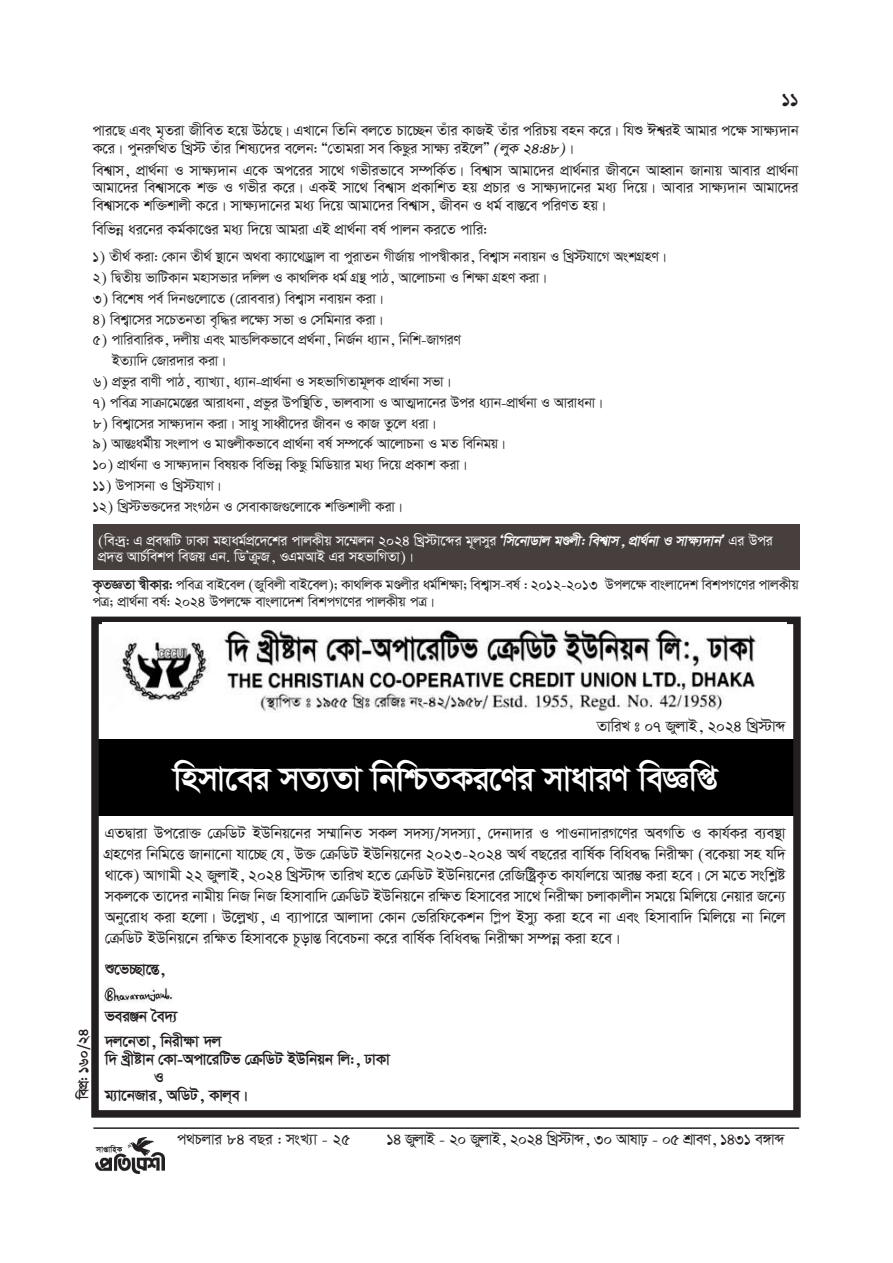
<style>
.page{position:relative;width:893px;height:1263px;background:#fff}
.page>*{position:absolute;margin:0;border:0;box-sizing:border-box;transform-origin:0 0}
.t1{font:700 39px "Sutonny MJ";color:#fff}
.t2{font:700 21px "Sutonny MJ";color:#231f20}
.t3{font:18px/21px "Sutonny MJ";color:#231f20}
.t4{font:700 18px/25.5px "Sutonny MJ";color:#231f20}
.t5{font:18px "Sutonny MJ";letter-spacing:-.02em;color:#231f20}
.t6{font:17.25px/17.2px "Sutonny MJ";color:#231f20}
.t7{font:16.5px/20.9px "Sutonny MJ";color:#231f20}
.t8{font:16.5px/16.5px "Sutonny MJ";color:#fff}
.t9{font:700 16.5px "Sutonny MJ";color:#231f20}
.s1{font-style:italic}
.s2{font-weight:700;font-style:italic}
.s3{font-weight:700}
</style>
<div class="page">
<img style="left:95px;top:1137px;width:69px;height:36px">
<hr style="left:93px;top:1127px;width:706px;height:2px;background:#231f20">
<div style="left:98px;top:739px;width:696px;height:76px;background:#000"></div>
<div style="left:91px;top:616px;width:710px;height:502px;border:8px solid #231f20"></div>
<img style="left:102px;top:623px;width:685px;height:89px">
<img style="left:104px;top:986px;width:68px;height:17px">
<div style="left:93px;top:525px;width:706px;height:45px;background:#463f3d"></div>
<p class="t2" style="left:782px;top:87px;width:18px">11</p>
<p class="t6" style="left:93px;top:123px;width:707px">CVI‡Q GES G„ZIV RXWEZ N‡Q DV‡Q| GLV‡B WZWB EJ‡Z PV‡”QB ZUVI KVRB ZUVI CWIPQ ENB K‡I| WHÏ CK^IB AVGVI C‡Ÿ MVŸ¨`VB<br>K‡I| CYBIÆWÌZ WLª÷ ZUVI WKL¨‡`I E‡JB: Ò†ZVGIV ME WKQZI MVŸ¨ IB‡JÓ <span class="s1">(jyK 24:48)</span>|</p>
<p class="t6" style="left:93px;top:163px;width:707px;text-align:justify">WEK^VM, CÖV_©BV I MVŸ¨`VB G‡K AC‡II MV‡_ MFXIFV‡E M¤ÚWK©Z| WEK^VM AVGV‡`I CÖV_©BVI RXE‡B AVNŸVB RVBVQ AVEVI CÖV_©BV AVGV‡`I WEK^VM‡K K³ I MFXI K‡I| GKB MV‡_ WEK^VM CÖKVWKZ NQ CÖPVI I MVŸ¨`V‡BI GA¨ W`‡Q| AVEVI MVŸ¨`VB AVGV‡`I WEK^VM‡K KW³KVJX K‡I| MVŸ¨`V‡BI GA¨ W`‡Q AVGV‡`I WEK^VM, RXEB I AG©EV¯Í‡E CWIYZ NQ|</p>
<p class="t6" style="left:93px;top:221px;width:395px">WEWFBŒAI‡BI KG©KV‡ÐI GA¨ W`‡Q AVGIV GB CÖV_©BV EL©CVJB KI‡Z CVWI:</p>
<p class="t7" style="left:93px;top:247px;width:575px">1) ZX_©KIV: †KVB ZX_©¯’V‡B A_EV K¨V‡_WªVJ EV CYIVZB MXR©VQ CVC¯^XKVI, WEK¦VM BEVQB I WLª÷HV‡M ASKMÖNY|</p>
<p class="t7" style="left:93px;top:268px;width:455px">2) WØZXQ FVWUKVB GNVMFVI `WJJ I KV_WJK AG©MÖŠ’CVV, AV‡JVPBV I WKŸV MÖNY KIV|</p>
<p class="t7" style="left:93px;top:289px;width:292px">3) WE‡KL CE©W`B¸‡JV‡Z (†IVEEVI) WEK¦VM BEVQB KIV|</p>
<p class="t7" style="left:93px;top:310px;width:292px">4) WEK¦V‡MI M‡PZBZV E„W×I J‡Ÿ¨ MFV I †MWGBVI KIV|</p>
<p class="t7" style="left:112px;top:330px;width:350px;text-indent:-20px">5) CVWIEVWIK, `JXQ GES GVÛWJKFV‡E CÖ_©BV, WBR©B A¨VB, WBWK-RVMIY<br>BZ¨VW` †RVI`VI KIV|</p>
<p class="t7" style="left:93px;top:372px;width:360px">6) CÖFZI EVYX CVV, E¨VL¨V, A¨VB-CÖV_©BV I MNFVWMZVG~JK CÖV_©BV MFV|</p>
<p class="t7" style="left:93px;top:393px;width:511px">7) CWEÎ MVΜV‡G‡ŠÍI AVIVABV, CÖFZI DCW¯’WZ, FVJEVMV I AVZ¥`V‡BI DCI A¨VB-CÖV_©BV I AVIVABV|</p>
<p class="t7" style="left:93px;top:414px;width:345px">8) WEK¦V‡MI MVŸ¨`VB KIV| MVAYMVAŸX‡`I RXEB I KVR ZZ‡J AIV|</p>
<p class="t7" style="left:93px;top:434px;width:414px">9) AVŠÍTAG©XQ MSJVC I GVÐJXKFV‡E CÖV_©BV EL©M¤Ú‡K©AV‡JVPBV I GZ WEWBGQ|</p>
<p class="t7" style="left:93px;top:455px;width:376px">10) CÖV_©BV I MVŸ¨`VB WELQK WEWFBŒWKQZWGWWQVI GA¨ W`‡Q CÖKVK KIV|</p>
<p class="t7" style="left:93px;top:476px;width:130px">11) DCVMBV I WLª÷HVM|</p>
<p class="t7" style="left:93px;top:497px;width:311px">12) WLª÷F³‡`I MSMVB I †MEVKVR¸‡JV‡K KW³KVJX KIV|</p>
<p class="t8" style="left:98px;top:533px;width:676px">(WE:`ª: G CÖEÜWU XVKV GNVAG©CÖ‡`‡KI CVJKXQ M‡¤§JB 2024 WLª÷V‡ÃI G~JMYI <span class="s2">ÔWM‡BVWVJ GÐJX: WEK^VM, CÖV_©BV I MVŸ¨`VBÕ</span> GI DCI<br>CÖ`Ë AVP©WEKC WERQ GB. WWÕΜZR, IGGAVB GI MNFVWMZV)|</p>
<p class="t7" style="left:93px;top:577px;width:707px;line-height:17.2px"><span class="s3">K…ZÁZV ¯^XKVI:</span> CWEÎ EVB‡EJ (RYWEJX EVB‡EJ); KV_WJK GÐJXI AG©WKŸV; WEK¦VM-EL©: 2012-2013 DCJ‡¶ EVSJV‡`K WEKCM‡YI CVJKXQ<br>CÎ; CÖV_©BV EL©: 2024 DCJ‡¶ EVSJV‡`K WEKCM‡YI CVJKXQ CÎ|</p>
<p class="t9" style="left:74px;top:1099px;width:71px;rotate:-90deg">WECÖ: 160/24</p>
<p class="t3" style="left:597px;top:717px;width:190px">ZVWIL T 07 RYJVB, 2024 WLª÷VÃ</p>
<h1 class="t1" style="left:174px;top:757px;width:544px">WNMV‡EI MZ¨ZV WBWÐZKI‡YI MVAVIY WEÁWß</h1>
<p class="t3" style="left:105px;top:823px;width:686px">GZØVIV DC‡IV³ †ΜWWU BDWBQ‡BI M¤§VWBZ MKJ M`M¨/M`M¨V, †`BV`VI I CVIBV`VIM‡YI AEMWZ I KVH©KI E¨E¯’V MÖN‡YI WBWG‡Ë RVBV‡BV HV‡”Q †H, D³ †ΜWWU BDWBQ‡BI 2023-2024 A_©EQ‡II EVWL©K WEWAE× WBIXŸV (E‡KQV MN HW` _V‡K) AVMVGX 22 RYJVB, 2024 WLª÷VÃ ZVWIL N‡Z †ΜWWU BDWBQ‡BI †IWRWÓªK…Z KVHV©J‡Q AVI¤¢KIV N‡E| †M G‡Z MSWKØÓ MKJ‡K ZV‡`I BVGXQ WBR WBR WNMVEVW` †ΜWWU BDWBQ‡B IWŸZ WNMV‡EI MV‡_ WBIXŸV PJVKVJXB MG‡Q WGWJ‡Q †BQVI R‡B¨ ABY‡IVA KIV N‡JV| D‡JØL¨, G E¨VCV‡I AVJV`V †KVB †FWIWD‡KKB W¯ØC BMY¨ KIV N‡E BV GES WNMVEVW` WGWJ‡Q BV WB‡J †ΜWWU BDWBQ‡B IWŸZ WNMVE‡K P‚OVŠÍWE‡EPBV K‡I EVWL©K WEWAE× WBIXŸV M¤ÚBŒKIV N‡E|</p>
<p class="t4" style="left:105px;top:957px;width:64px">Ï‡F”QV‡ŠÍ,</p>
<p class="t4" style="left:105px;top:1004px;width:118px">FEIÄB ˆE`¨ `J‡BZV, WBIXŸV `J</p>
<p class="t4" style="left:154px;top:1051px;width:237px;line-height:18px;text-indent:-49px">W` LªXÓVB †KV-ACV‡IWUF †ΜWWU BDWBQB WJ:, XVKV<br>I</p>
<p class="t4" style="left:105px;top:1083px;width:144px">G¨V‡BRVI, AWWU, KVJ&amp;E|</p>
<p class="t3" style="left:177px;top:1129px;width:175px">C_PJVI 84 EQI : MSL¨V - 25</p>
<p class="t5" style="left:387px;top:1129px;width:399px">14 RYJVB - 20 RYJVB, 2024 WLª÷VÃ, 30 AVLVP - 05 KÖVEY, 1431 E½VÃ</p>
</div>
